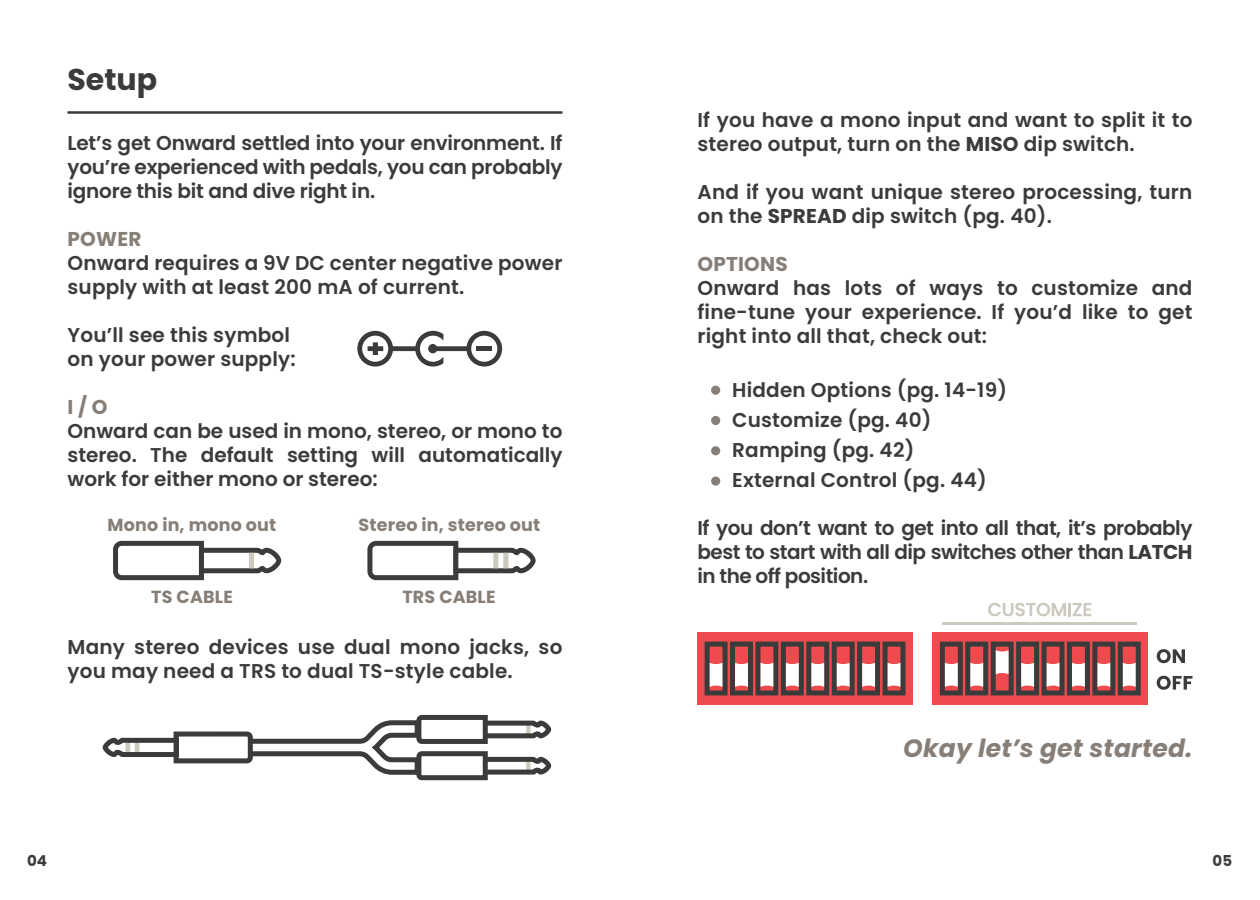
<style>
.page{position:relative;width:1260px;height:900px;background:#fff}
.page>*{position:absolute;margin:0;border:0;box-sizing:border-box;transform-origin:0 0}
.t1{font:700 30px "Poppins";color:#3a3b3a}
.t2{font:italic 700 25px "Poppins";letter-spacing:.01em;color:#877f77}
.t3{font:600 20px/24px "Poppins";letter-spacing:.01em;color:#3a3b3a}
.t4{font:700 20px "Poppins";letter-spacing:.01em;color:#877f77}
.t5{font:700 17.5px "Poppins";letter-spacing:.01em;color:#877f77}
.t6{font:700 15px "Poppins";color:#3a3b3a}
.s1{font-weight:700}
</style>
<div class="page">
<hr style="left:68px;top:111px;width:494px;height:3px;background:#3a3b3a">
<svg style="left:357px;top:331px;width:145px;height:36px"></svg>
<div style="left:711px;top:386px;width:9px;height:9px;background:#877f77;border-radius:50%"></div>
<div style="left:711px;top:476px;width:9px;height:10px;background:#877f77;border-radius:50%"></div>
<div style="left:711px;top:416px;width:9px;height:9px;background:#877f77;border-radius:50%"></div>
<div style="left:711px;top:446px;width:9px;height:9px;background:#877f77;border-radius:50%"></div>
<svg style="left:113px;top:541px;width:168px;height:39px"></svg>
<div style="left:249px;top:553px;width:5px;height:15px;background:#cccabe"></div>
<svg style="left:367px;top:541px;width:169px;height:39px"></svg>
<div style="left:503px;top:553px;width:5px;height:15px;background:#cccabe"></div>
<div style="left:493px;top:553px;width:5px;height:15px;background:#cccabe"></div>
<div style="left:933px;top:632px;width:215px;height:73px;background:#ef4b4f"></div>
<svg style="left:1022px;top:663px;width:11px;height:24px"></svg>
<svg style="left:997px;top:650px;width:11px;height:24px"></svg>
<svg style="left:971px;top:663px;width:11px;height:24px"></svg>
<svg style="left:1073px;top:663px;width:11px;height:24px"></svg>
<svg style="left:1124px;top:663px;width:11px;height:24px"></svg>
<svg style="left:1098px;top:663px;width:11px;height:24px"></svg>
<div style="left:1016px;top:642px;width:23px;height:53px;border:5px solid #3a3b3a"></div>
<div style="left:991px;top:642px;width:23px;height:53px;border:5px solid #3a3b3a"></div>
<svg style="left:1048px;top:663px;width:10px;height:24px"></svg>
<div style="left:1042px;top:642px;width:22px;height:53px;border:5px solid #3a3b3a"></div>
<div style="left:965px;top:642px;width:23px;height:53px;border:5px solid #3a3b3a"></div>
<svg style="left:946px;top:663px;width:11px;height:24px"></svg>
<div style="left:940px;top:642px;width:23px;height:53px;border:5px solid #3a3b3a"></div>
<div style="left:1067px;top:642px;width:23px;height:53px;border:5px solid #3a3b3a"></div>
<div style="left:1118px;top:642px;width:23px;height:53px;border:5px solid #3a3b3a"></div>
<div style="left:1092px;top:642px;width:23px;height:53px;border:5px solid #3a3b3a"></div>
<div style="left:698px;top:632px;width:215px;height:73px;background:#ef4b4f"></div>
<svg style="left:711px;top:663px;width:11px;height:24px"></svg>
<svg style="left:863px;top:663px;width:11px;height:24px"></svg>
<svg style="left:838px;top:663px;width:11px;height:24px"></svg>
<svg style="left:761px;top:663px;width:11px;height:24px"></svg>
<svg style="left:812px;top:663px;width:11px;height:24px"></svg>
<svg style="left:787px;top:663px;width:11px;height:24px"></svg>
<div style="left:705px;top:642px;width:23px;height:53px;border:5px solid #3a3b3a"></div>
<div style="left:857px;top:642px;width:23px;height:53px;border:5px solid #3a3b3a"></div>
<svg style="left:736px;top:663px;width:11px;height:24px"></svg>
<div style="left:730px;top:642px;width:23px;height:53px;border:5px solid #3a3b3a"></div>
<div style="left:832px;top:642px;width:23px;height:53px;border:5px solid #3a3b3a"></div>
<svg style="left:889px;top:663px;width:10px;height:24px"></svg>
<div style="left:883px;top:642px;width:22px;height:53px;border:5px solid #3a3b3a"></div>
<div style="left:755px;top:642px;width:23px;height:53px;border:5px solid #3a3b3a"></div>
<div style="left:806px;top:642px;width:23px;height:53px;border:5px solid #3a3b3a"></div>
<div style="left:781px;top:642px;width:23px;height:53px;border:5px solid #3a3b3a"></div>
<svg style="left:1157px;top:649px;width:28px;height:14px"></svg>
<svg style="left:1157px;top:676px;width:35px;height:14px"></svg>
<svg style="left:102px;top:714px;width:450px;height:67px"></svg>
<hr style="left:942px;top:622px;width:195px;height:2px;background:#cccabe">
<svg style="left:988px;top:603px;width:103px;height:13px"></svg>
<h1 class="t1" style="left:68px;top:62px;width:91px">Setup</h1>
<p class="t3" style="left:68px;top:131px;width:497px;text-align:justify">Let’s get Onward settled into your environment. If you’re experienced with pedals, you can probably ignore this bit and dive right in.</p>
<p class="t4" style="left:68px;top:227px;width:75px">POWER</p>
<p class="t3" style="left:68px;top:251px;width:496px">Onward requires a 9V DC center negative power supply with at least 200 mA of current.</p>
<p class="t3" style="left:68px;top:323px;width:230px">You’ll see this symbol on your power supply:</p>
<p class="t4" style="left:68px;top:395px;width:41px">I / O</p>
<p class="t3" style="left:68px;top:419px;width:496px;text-align:justify">Onward can be used in mono, stereo, or mono to stereo. The default setting will automatically work for either mono or stereo:</p>
<p class="t5" style="left:108px;top:515px;width:170px">Mono in, mono out</p>
<p class="t5" style="left:359px;top:515px;width:183px">Stereo in, stereo out</p>
<p class="t5" style="left:151px;top:586px;width:83px">TS CABLE</p>
<p class="t5" style="left:402px;top:586px;width:95px">TRS CABLE</p>
<p class="t3" style="left:68px;top:635px;width:497px">Many stereo devices use dual mono jacks, so you may need a TRS to dual TS-style cable.</p>
<p class="t3" style="left:698px;top:108px;width:497px">If you have a mono input and want to split it to stereo output, turn on the <span class="s1">MISO</span> dip switch.</p>
<p class="t3" style="left:698px;top:180px;width:496px">And if you want unique stereo processing, turn on the <span class="s1">SPREAD</span> dip switch (pg. 40).</p>
<p class="t4" style="left:698px;top:253px;width:92px">OPTIONS</p>
<p class="t3" style="left:698px;top:276px;width:497px;text-align:justify">Onward has lots of ways to customize and fine-tune your experience. If you’d like to get right into all that, check out:</p>
<p class="t3" style="left:732px;top:375px;width:276px;line-height:30px">Hidden Options (pg. 14-19)<br>Customize (pg. 40)<br>Ramping (pg. 42)<br>External Control (pg. 44)</p>
<p class="t3" style="left:698px;top:516px;width:497px;text-align:justify">If you don’t want to get into all that, it’s probably best to start with all dip switches other than <span class="s1">LATCH </span>in the off position.</p>
<p class="t2" style="left:903px;top:734px;width:291px">Okay let’s get started.</p>
<p class="t6" style="left:27px;top:852px;width:22px">04</p>
<p class="t6" style="left:1213px;top:852px;width:21px">05</p>
</div>
